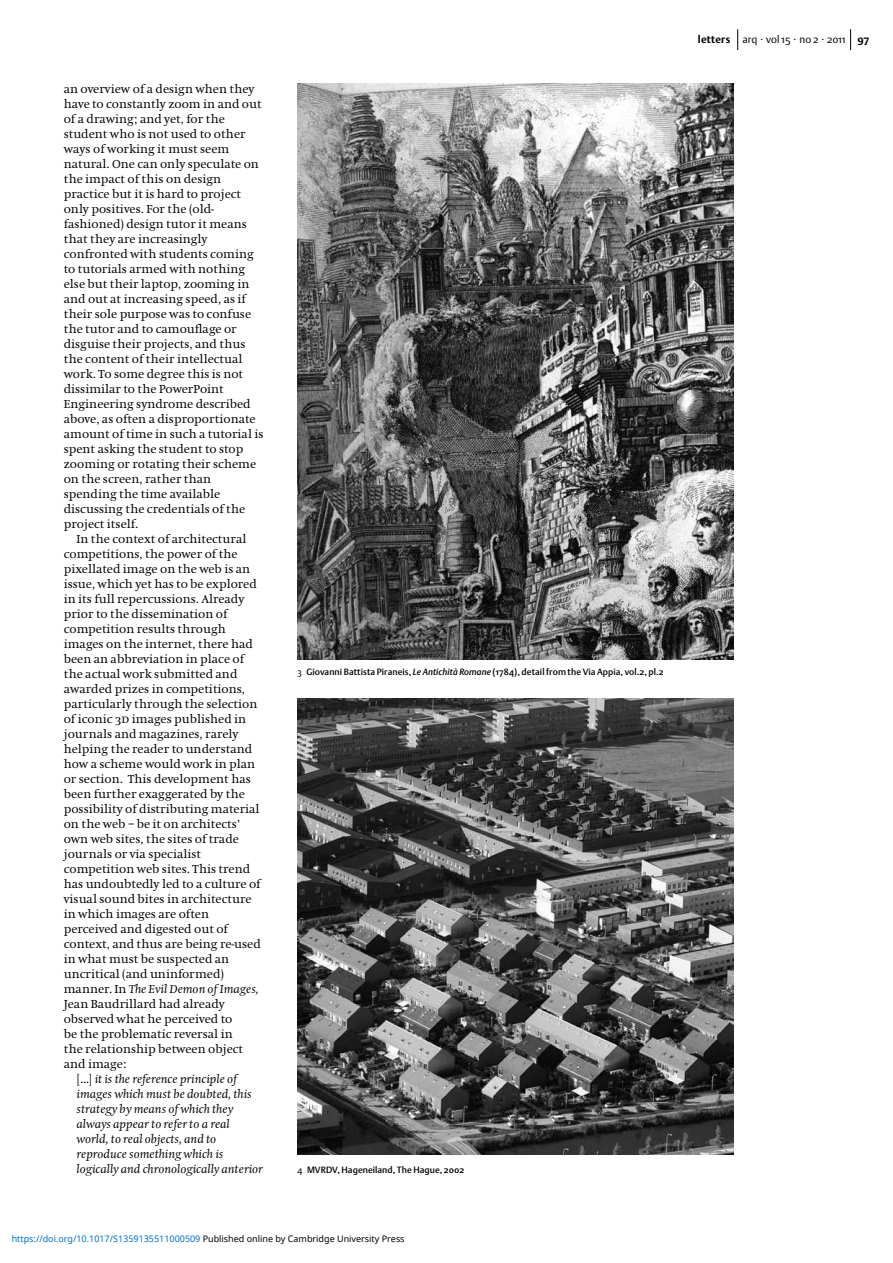
<style>
.page{position:relative;width:893px;height:1263px;background:#fff}
.page>*{position:absolute;margin:0;border:0;box-sizing:border-box;transform-origin:0 0}
.t1{font:12px/15px "Hollander";color:#000}
.t2{font:italic 12px "Hollander";color:#000}
.t3{font:10.5px "DTL Argo ST Light";color:#000}
.t4{font:9px "DTL Argo ST Medium";letter-spacing:.01em;color:#000}
.t5{font:9px "Noto Sans";color:#0172cf}
.s1{font-family:"Hollander SC"}
.s2{font-style:normal}
.s3{font-family:"DTL Argo ST Light"}
.s4{font-style:italic}
.s5{color:#000}
.s6{font-family:"DTL Argo ST";font-weight:700}
</style>
<div class="page">
<svg style="left:737px;top:29px;width:1px;height:21px"></svg>
<svg style="left:850px;top:29px;width:1px;height:21px"></svg>
<img style="left:298px;top:84px;width:435px;height:575px">
<img style="left:298px;top:699px;width:435px;height:455px">
<p class="t1" style="left:64px;top:81px;width:201px">an overview of a design when they have to constantly zoom in and out of a drawing; and yet, for the student who is not used to other ways of working it must seem natural. One can only speculate on the impact of this on design practice but it is hard to project only positives. For the (old&shy;fashioned) design tutor it means that they are increasingly confronted with students coming to tutorials armed with nothing else but their laptop, zooming in and out at increasing speed, as if their sole purpose was to confuse the tutor and to camouflage or disguise their projects, and thus the content of their intellectual work. To some degree this is not dissimilar to the PowerPoint<br>Engineering syndrome described above, as often a disproportionate amount of time in such a tutorial is spent asking the student to stop zooming or rotating their scheme on the screen, rather than spending the time available discussing the credentials of the project itself.</p>
<p class="t1" style="left:77px;top:531px;width:171px">In the context of architectural</p>
<p class="t1" style="left:64px;top:546px;width:175px">competitions, the power of the</p>
<p class="t1" style="left:64px;top:561px;width:188px">pixellated image on the web is an</p>
<p class="t1" style="left:64px;top:576px;width:195px">issue, which yet has to be explored</p>
<p class="t1" style="left:64px;top:591px;width:182px">in its full repercussions. Already</p>
<p class="t1" style="left:64px;top:606px;width:165px">prior to the dissemination of</p>
<p class="t1" style="left:64px;top:621px;width:164px">competition results through</p>
<p class="t1" style="left:64px;top:636px;width:191px">images on the internet, there had</p>
<p class="t1" style="left:64px;top:651px;width:182px">been an abbreviation in place of</p>
<p class="t1" style="left:64px;top:666px;width:175px">the actual work submitted and</p>
<p class="t1" style="left:64px;top:681px;width:183px">awarded prizes in competitions,</p>
<p class="t1" style="left:64px;top:696px;width:195px">particularly through the selection</p>
<p class="t1" style="left:64px;top:711px;width:184px">of iconic <span class="s1">3d</span> images published in</p>
<p class="t1" style="left:64px;top:726px;width:176px">journals and magazines, rarely</p>
<p class="t1" style="left:64px;top:741px;width:190px">helping the reader to understand</p>
<p class="t1" style="left:64px;top:756px;width:193px">how a scheme would work in plan</p>
<p class="t1" style="left:64px;top:771px;width:189px">or section. This development has</p>
<p class="t1" style="left:64px;top:786px;width:183px">been further exaggerated by the</p>
<p class="t1" style="left:64px;top:801px;width:197px">possibility of distributing material</p>
<p class="t1" style="left:64px;top:816px;width:178px">on the web – be it on architects’</p>
<p class="t1" style="left:64px;top:831px;width:177px">own web sites, the sites of trade</p>
<p class="t1" style="left:64px;top:846px;width:139px">journals or via specialist</p>
<p class="t1" style="left:64px;top:861px;width:188px">competition web sites. This trend</p>
<p class="t1" style="left:64px;top:876px;width:198px">has undoubtedly led to a culture of</p>
<p class="t1" style="left:64px;top:891px;width:189px">visual sound bites in architecture</p>
<p class="t1" style="left:64px;top:906px;width:147px">in which images are often</p>
<p class="t1" style="left:64px;top:921px;width:166px">perceived and digested out of</p>
<p class="t1" style="left:64px;top:936px;width:199px">context, and thus are being re-used</p>
<p class="t1" style="left:64px;top:951px;width:167px">in what must be suspected an</p>
<p class="t1" style="left:64px;top:966px;width:162px">uncritical (and uninformed)</p>
<p class="t2" style="left:64px;top:982px;width:196px"><span class="s2">manner. In</span> The Evil Demon of Images,</p>
<p class="t1" style="left:64px;top:996px;width:163px">Jean Baudrillard had already</p>
<p class="t1" style="left:64px;top:1011px;width:170px">observed what he perceived to</p>
<p class="t1" style="left:64px;top:1026px;width:170px">be the problematic reversal in</p>
<p class="t1" style="left:64px;top:1041px;width:181px">the relationship between object</p>
<p class="t1" style="left:64px;top:1056px;width:64px">and image:</p>
<p class="t2" style="left:77px;top:1072px;width:162px"><span class="s2">[…]</span> it is the reference principle of</p>
<p class="t2" style="left:77px;top:1087px;width:177px">images which must be doubted, this</p>
<p class="t2" style="left:77px;top:1102px;width:158px">strategy by means of which they</p>
<p class="t2" style="left:77px;top:1117px;width:155px">always appear to refer to a real</p>
<p class="t2" style="left:77px;top:1132px;width:141px">world, to real objects, and to</p>
<p class="t2" style="left:77px;top:1147px;width:148px">reproduce something which is</p>
<p class="t2" style="left:77px;top:1162px;width:188px">logically and chronologically anterior</p>
<p class="t4" style="left:298px;top:667px;width:367px"><span class="s3">3</span> Giovanni Battista Piraneis, <span class="s4">Le Antichità Romane</span> (1784), detail from the Via Appia, vol.2, pl.2</p>
<p class="t4" style="left:298px;top:1164px;width:168px"><span class="s3">4</span> MVRDV, Hageneiland, The Hague, 2002</p>
<p class="t5" style="left:12px;top:1232px;width:394px">https://doi.org/10.1017/S1359135511000509 <span class="s5">Published online by Cambridge University Press</span></p>
<p class="t3" style="left:698px;top:33px;width:173px"><span class="s6">letters</span> arq . vol 15 . no 2 . 2011 <span class="s6">97</span></p>
</div>
